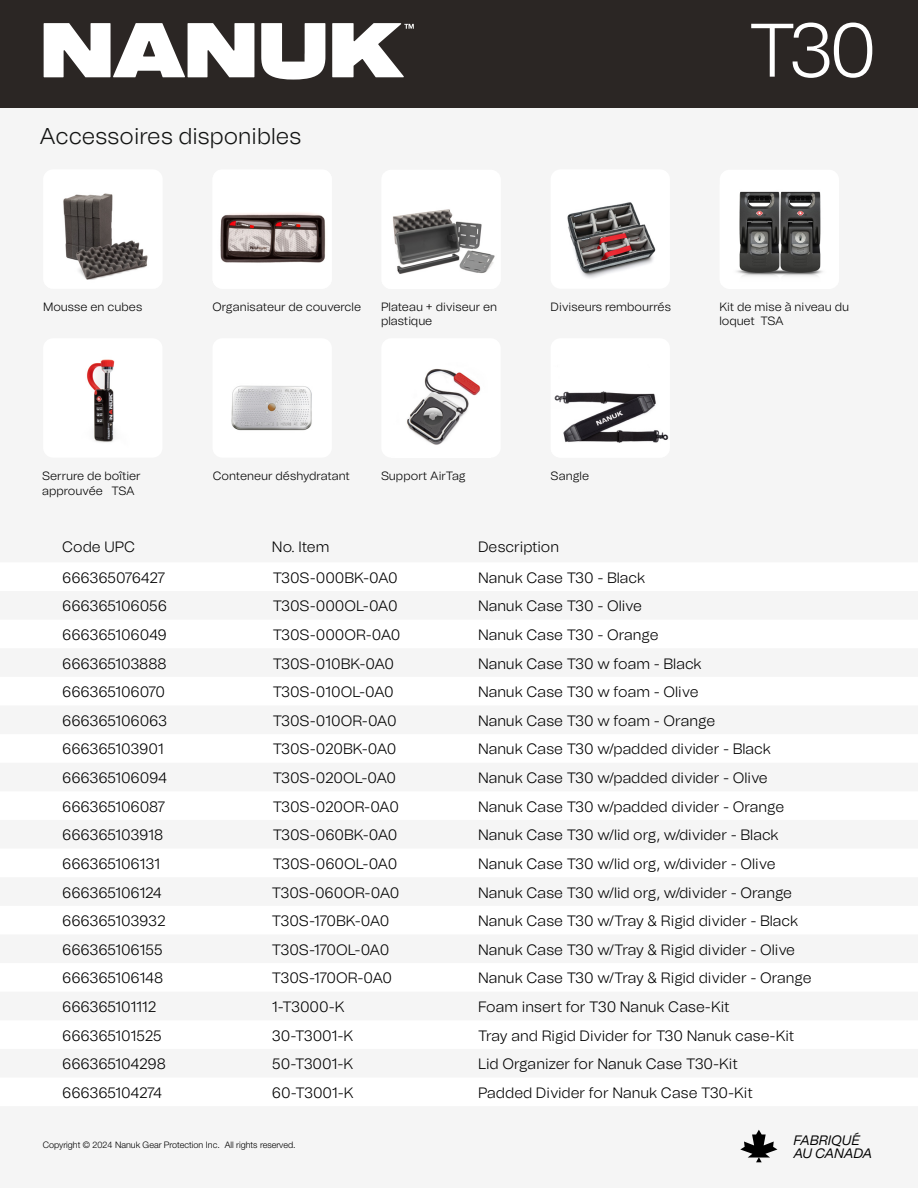
<style>
.page{position:relative;width:918px;height:1188px;background:#f5f5f5}
.page>*{position:absolute;margin:0;border:0;box-sizing:border-box;transform-origin:0 0}
.t1{font:300 75.6px "Tomato Grotesk";color:#fff}
.t2{font:300 22.8px "Tomato Grotesk";color:#121312}
.t3{font:300 15px "Tomato Grotesk";letter-spacing:-.005em;color:#000}
.t4{font:italic 13.65px/13.5px "Tomato Grotesk";letter-spacing:-.02em;color:#000}
.t5{font:300 12px/14.4px "Tomato Grotesk";color:#000}
.t6{font:300 9px "Helvetica Neue LT Std";color:#000}
</style>
<div class="page">
<div style="left:0;top:0;width:918px;height:108px;background:#2b2624"></div>
<svg style="left:332px;top:23px;width:82px;height:54px"></svg>
<svg style="left:261px;top:23px;width:64px;height:57px"></svg>
<svg style="left:44px;top:23px;width:210px;height:54px"></svg>
<svg style="left:740px;top:1130px;width:37px;height:32px"></svg>
<div style="left:43px;top:169px;width:120px;height:120px;background:#fff;border-radius:10px"></div>
<img style="left:63px;top:193px;width:85px;height:87px">
<div style="left:720px;top:170px;width:119px;height:119px;background:#fff;border-radius:10px"></div>
<img style="left:736px;top:191px;width:87px;height:86px">
<div style="left:551px;top:338px;width:119px;height:120px;background:#fff;border-radius:10px"></div>
<img style="left:554px;top:391px;width:115px;height:52px">
<img style="left:220px;top:214px;width:105px;height:49px">
<div style="left:43px;top:338px;width:119px;height:120px;background:#fff;border-radius:10px"></div>
<img style="left:87px;top:359px;width:28px;height:84px">
<div style="left:381px;top:170px;width:120px;height:119px;background:#fff;border-radius:10px"></div>
<img style="left:393px;top:209px;width:102px;height:65px">
<div style="left:213px;top:338px;width:119px;height:120px;background:#fff;border-radius:10px"></div>
<img style="left:231px;top:385px;width:81px;height:46px">
<div style="left:381px;top:338px;width:120px;height:120px;background:#fff;border-radius:10px"></div>
<img style="left:407px;top:368px;width:74px;height:77px">
<div style="left:551px;top:169px;width:119px;height:120px;background:#fff;border-radius:10px"></div>
<img style="left:567px;top:202px;width:89px;height:76px">
<h2 class="t2" style="left:40px;top:120px;width:264px">Accessoires disponibles</h2>
<h1 class="t1" style="left:749px;top:-1px;width:130px">T30</h1>
<p class="t5" style="left:43px;top:299px;width:101px">Mousse en cubes</p>
<p class="t5" style="left:551px;top:299px;width:122px">Diviseurs rembourrés</p>
<p class="t5" style="left:213px;top:299px;width:150px">Organisateur de couvercle</p>
<p class="t5" style="left:381px;top:299px;width:118px">Plateau + diviseur en plastique</p>
<p class="t5" style="left:719px;top:299px;width:131px">Kit de mise à niveau du loquet TSA</p>
<p class="t5" style="left:42px;top:469px;width:100px">Serrure de boîtier approuvée TSA</p>
<p class="t5" style="left:213px;top:469px;width:139px">Conteneur déshydratant</p>
<p class="t5" style="left:381px;top:469px;width:86px">Support AirTag</p>
<p class="t5" style="left:551px;top:469px;width:40px">Sangle</p>
<p class="t3" style="left:62px;top:536px;width:74px">Code UPC</p>
<p class="t3" style="left:272px;top:536px;width:59px">No. Item</p>
<p class="t3" style="left:478px;top:536px;width:83px">Description</p>
<p class="t3" style="left:62px;top:567px;width:105px">666365076427</p>
<p class="t3" style="left:273px;top:567px;width:127px">T30S-000BK-0A0</p>
<p class="t3" style="left:478px;top:567px;width:169px">Nanuk Case T30 - Black</p>
<p class="t3" style="left:62px;top:596px;width:106px">666365106056</p>
<p class="t3" style="left:273px;top:596px;width:127px">T30S-000OL-0A0</p>
<p class="t3" style="left:478px;top:596px;width:166px">Nanuk Case T30 - Olive</p>
<p class="t3" style="left:62px;top:624px;width:106px">666365106049</p>
<p class="t3" style="left:273px;top:624px;width:129px">T30S-000OR-0A0</p>
<p class="t3" style="left:478px;top:624px;width:182px">Nanuk Case T30 - Orange</p>
<p class="t3" style="left:62px;top:653px;width:106px">666365103888</p>
<p class="t3" style="left:273px;top:653px;width:123px">T30S-010BK-0A0</p>
<p class="t3" style="left:478px;top:653px;width:225px">Nanuk Case T30 w foam - Black</p>
<p class="t3" style="left:62px;top:682px;width:104px">666365106070</p>
<p class="t3" style="left:273px;top:682px;width:123px">T30S-010OL-0A0</p>
<p class="t3" style="left:478px;top:682px;width:222px">Nanuk Case T30 w foam - Olive</p>
<p class="t3" style="left:62px;top:710px;width:106px">666365106063</p>
<p class="t3" style="left:273px;top:710px;width:125px">T30S-010OR-0A0</p>
<p class="t3" style="left:478px;top:710px;width:239px">Nanuk Case T30 w foam - Orange</p>
<p class="t3" style="left:62px;top:739px;width:103px">666365103901</p>
<p class="t3" style="left:273px;top:739px;width:125px">T30S-020BK-0A0</p>
<p class="t3" style="left:478px;top:739px;width:294px">Nanuk Case T30 w/padded divider - Black</p>
<p class="t3" style="left:62px;top:768px;width:106px">666365106094</p>
<p class="t3" style="left:273px;top:768px;width:125px">T30S-020OL-0A0</p>
<p class="t3" style="left:478px;top:768px;width:291px">Nanuk Case T30 w/padded divider - Olive</p>
<p class="t3" style="left:62px;top:796px;width:105px">666365106087</p>
<p class="t3" style="left:273px;top:796px;width:128px">T30S-020OR-0A0</p>
<p class="t3" style="left:478px;top:796px;width:308px">Nanuk Case T30 w/padded divider - Orange</p>
<p class="t3" style="left:62px;top:825px;width:102px">666365103918</p>
<p class="t3" style="left:273px;top:825px;width:126px">T30S-060BK-0A0</p>
<p class="t3" style="left:478px;top:825px;width:302px">Nanuk Case T30 w/lid org, w/divider - Black</p>
<p class="t3" style="left:62px;top:853px;width:99px">666365106131</p>
<p class="t3" style="left:273px;top:853px;width:126px">T30S-060OL-0A0</p>
<p class="t3" style="left:478px;top:853px;width:299px">Nanuk Case T30 w/lid org, w/divider - Olive</p>
<p class="t3" style="left:62px;top:882px;width:101px">666365106124</p>
<p class="t3" style="left:272px;top:882px;width:129px">T30S-060OR-0A0</p>
<p class="t3" style="left:478px;top:882px;width:316px">Nanuk Case T30 w/lid org, w/divider - Orange</p>
<p class="t3" style="left:62px;top:911px;width:105px">666365103932</p>
<p class="t3" style="left:272px;top:911px;width:119px">T30S-170BK-0A0</p>
<p class="t3" style="left:478px;top:911px;width:322px">Nanuk Case T30 w/Tray &amp; Rigid divider - Black</p>
<p class="t3" style="left:62px;top:939px;width:102px">666365106155</p>
<p class="t3" style="left:272px;top:939px;width:119px">T30S-170OL-0A0</p>
<p class="t3" style="left:478px;top:939px;width:319px">Nanuk Case T30 w/Tray &amp; Rigid divider - Olive</p>
<p class="t3" style="left:62px;top:968px;width:102px">666365106148</p>
<p class="t3" style="left:272px;top:968px;width:122px">T30S-170OR-0A0</p>
<p class="t3" style="left:478px;top:968px;width:335px">Nanuk Case T30 w/Tray &amp; Rigid divider - Orange</p>
<p class="t3" style="left:62px;top:997px;width:95px">666365101112</p>
<p class="t3" style="left:272px;top:997px;width:74px">1-T3000-K</p>
<p class="t3" style="left:478px;top:997px;width:253px">Foam insert for T30 Nanuk Case-Kit</p>
<p class="t3" style="left:62px;top:1025px;width:101px">666365101525</p>
<p class="t3" style="left:272px;top:1025px;width:83px">30-T3001-K</p>
<p class="t3" style="left:478px;top:1025px;width:318px">Tray and Rigid Divider for T30 Nanuk case-Kit</p>
<p class="t3" style="left:62px;top:1054px;width:105px">666365104298</p>
<p class="t3" style="left:272px;top:1054px;width:83px">50-T3001-K</p>
<p class="t3" style="left:478px;top:1054px;width:261px">Lid Organizer for Nanuk Case T30-Kit</p>
<p class="t3" style="left:62px;top:1082px;width:101px">666365104274</p>
<p class="t3" style="left:272px;top:1082px;width:83px">60-T3001-K</p>
<p class="t3" style="left:478px;top:1082px;width:277px">Padded Divider for Nanuk Case T30-Kit</p>
<p class="t6" style="left:43px;top:1140px;width:255px">Copyright © 2024 Nanuk Gear Protection Inc. All rights reserved.</p>
<p class="t4" style="left:794px;top:1133px;width:80px">FABRIQUÉ<br>AU CANADA</p>
</div>
